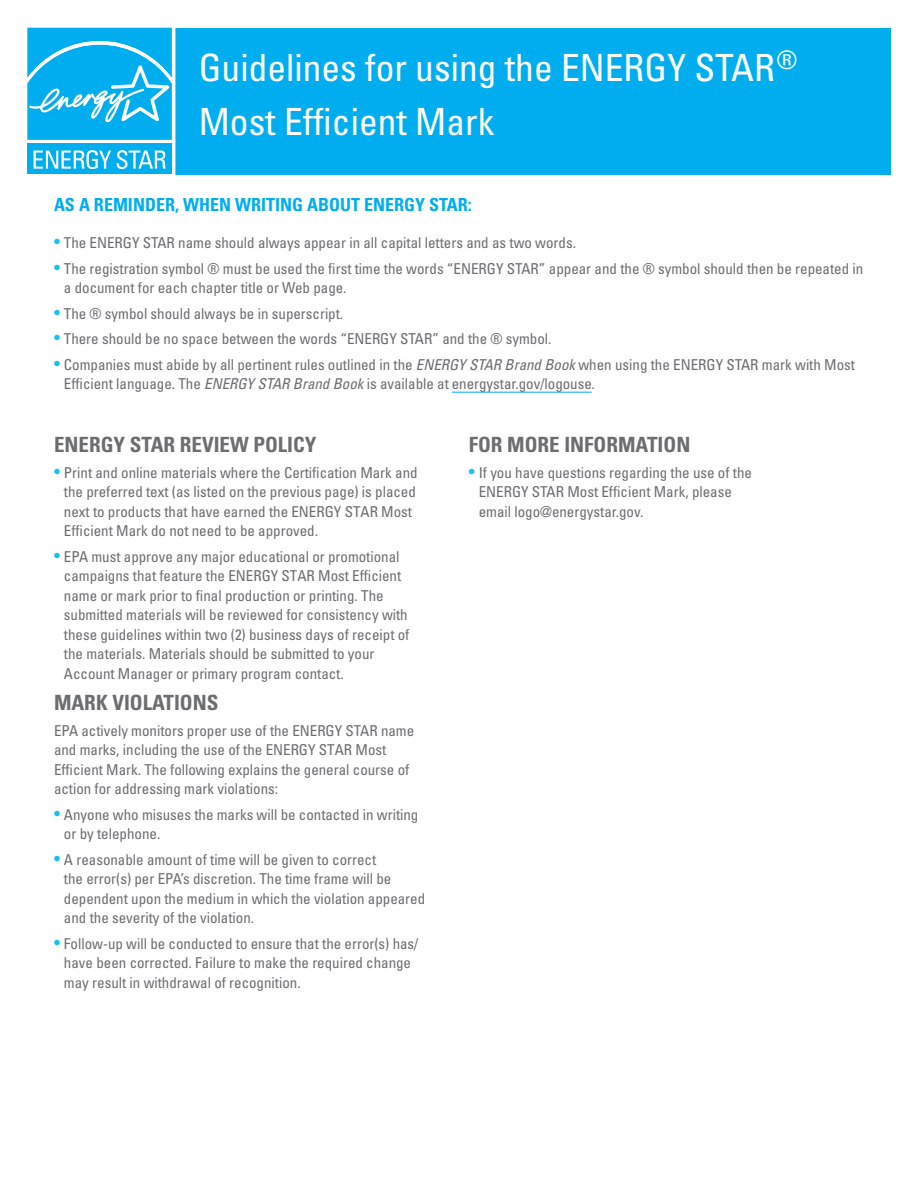
<style>
.page{position:relative;width:918px;height:1188px;background:#fff}
.page>*{position:absolute;margin:0;border:0;box-sizing:border-box;transform-origin:0 0}
.t1{font:condensed 37.5px/54px "Univers LT Std";color:#fff}
.t2{font:700 condensed 21px "Univers";color:#6c6d70}
.t3{font:700 condensed 18px "Univers";color:#00aeef}
.t4{font:condensed 15px/19.5px "Univers";color:#6c6d70}
.s1{font-size:18px;color:#15c0f2}
.s2{font-style:italic}
</style>
<div class="page">
<hr style="left:452px;top:392px;width:140px;height:1px;background:#00aeef">
<div style="left:169px;top:28px;width:722px;height:146px;background:#00aeef"></div>
<svg style="left:27px;top:27px;width:148px;height:147px;background:#2fbdf1"></svg>
<h1 class="t1" style="left:199px;top:40px;width:600px">Guidelines for using the ENERGY STAR<sup>®<br></sup>Most Efficient Mark</h1>
<h3 class="t3" style="left:54px;top:193px;width:419px">AS A REMINDER, WHEN WRITING ABOUT ENERGY STAR:</h3>
<p class="t4" style="left:54px;top:233px;width:524px"><span class="s1">•</span> The ENERGY STAR name should always appear in all capital letters and as two words.</p>
<p class="t4" style="left:64px;top:258px;width:801px;text-indent:-10px"><span class="s1">•</span> The registration symbol ® must be used the first time the words “ENERGY STAR” appear and the ® symbol should then be repeated in a document for each chapter title or Web page.</p>
<p class="t4" style="left:54px;top:303px;width:291px"><span class="s1">•</span> The ® symbol should always be in superscript.</p>
<p class="t4" style="left:54px;top:329px;width:499px"><span class="s1">•</span> There should be no space between the words “ENERGY STAR” and the ® symbol.</p>
<p class="t4" style="left:64px;top:354px;width:793px;text-indent:-10px"><span class="s1">•</span> Companies must abide by all pertinent rules outlined in the <span class="s2">ENERGY STAR Brand Book</span> when using the ENERGY STAR mark with Most<br>Efficient language. The <span class="s2">ENERGY STAR Brand Book</span> is available at energystar.gov/logouse.</p>
<h2 class="t2" style="left:54px;top:432px;width:264px">ENERGY STAR REVIEW POLICY</h2>
<h2 class="t2" style="left:469px;top:432px;width:223px">FOR MORE INFORMATION</h2>
<p class="t4" style="left:54px;top:463px;width:365px"><span class="s1">•</span> Print and online materials where the Certification Mark and</p>
<p class="t4" style="left:479px;top:463px;width:275px;text-indent:-10px"><span class="s1">•</span> If you have questions regarding the use of the<br>ENERGY STAR Most Efficient Mark, please email logo@energystar.gov.</p>
<p class="t4" style="left:64px;top:482px;width:353px">the preferred text (as listed on the previous page) is placed next to products that have earned the ENERGY STAR Most<br>Efficient Mark do not need to be approved.</p>
<p class="t4" style="left:64px;top:547px;width:347px;text-indent:-10px"><span class="s1">•</span> EPA must approve any major educational or promotional campaigns that feature the ENERGY STAR Most Efficient name or mark prior to final production or printing. The submitted materials will be reviewed for consistency with these guidelines within two (2) business days of receipt of the materials. Materials should be submitted to your Account Manager or primary program contact.</p>
<h2 class="t2" style="left:54px;top:690px;width:166px">MARK VIOLATIONS</h2>
<p class="t4" style="left:54px;top:720px;width:362px">EPA actively monitors proper use of the ENERGY STAR name and marks, including the use of the ENERGY STAR Most Efficient Mark. The following explains the general course of action for addressing mark violations:</p>
<p class="t4" style="left:64px;top:804px;width:356px;text-indent:-10px"><span class="s1">•</span> Anyone who misuses the marks will be contacted in writing or by telephone.</p>
<p class="t4" style="left:64px;top:849px;width:363px;text-indent:-10px"><span class="s1">•</span> A reasonable amount of time will be given to correct<br>the error(s) per EPA’s discretion. The time frame will be dependent upon the medium in which the violation appeared and the severity of the violation.</p>
<p class="t4" style="left:64px;top:933px;width:356px;text-indent:-10px"><span class="s1">•</span> Follow-up will be conducted to ensure that the error(s) has/ have been corrected. Failure to make the required change may result in withdrawal of recognition.</p>
</div>
